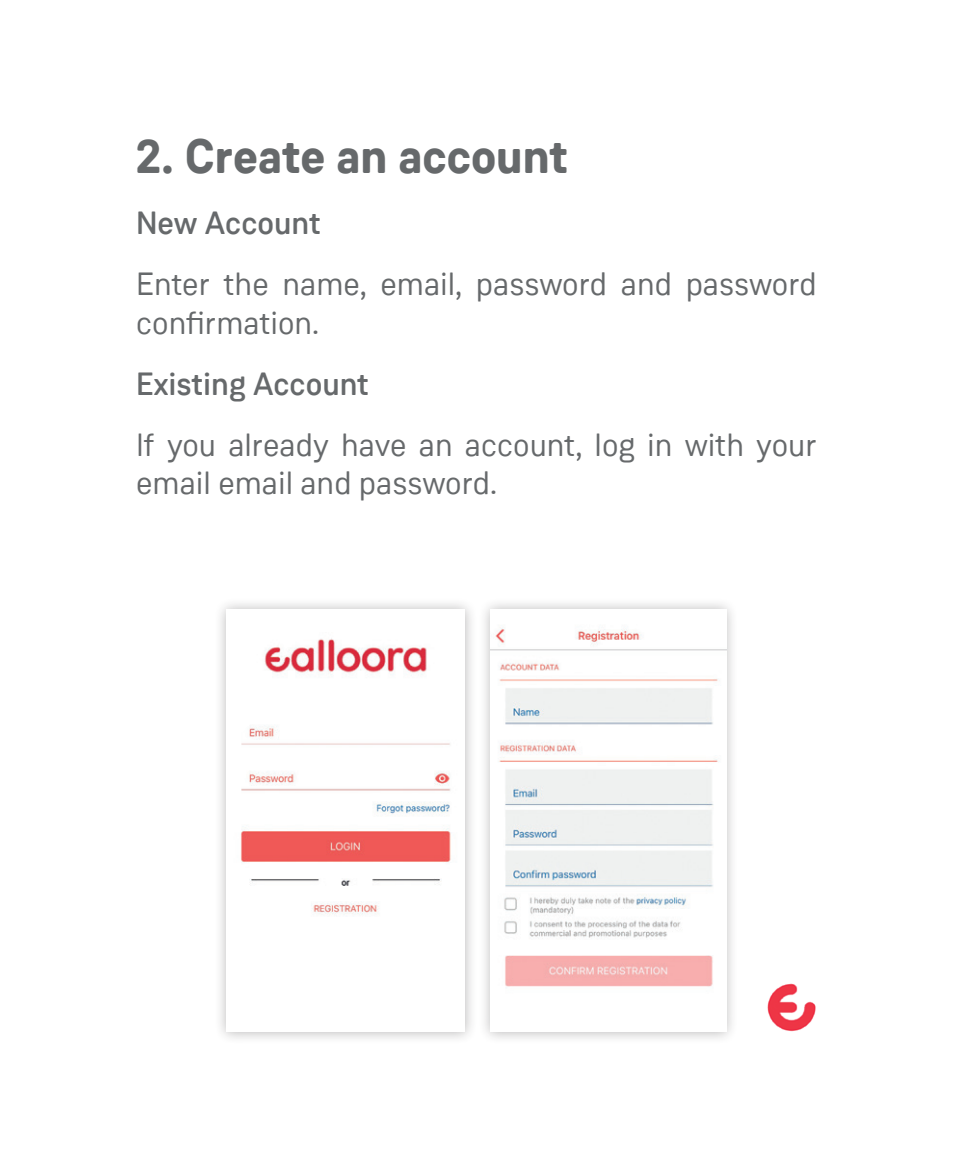
<style>
.page{position:relative;width:953px;height:1168px;background:#fff}
.page>*{position:absolute;margin:0;border:0;box-sizing:border-box;transform-origin:0 0}
.t1{font:700 48px "Weissenhof Grotesk";color:#66696b}
.t2{font:32px/38.4px "Weissenhof Grotesk";color:#66696b}
.t3{font:500 32px "Weissenhof Grotesk";color:#66696b}
</style>
<div class="page">
<img style="left:767px;top:983px;width:49px;height:49px">
<div style="left:477px;top:596px;width:261px;height:449px;background:#231f20;opacity:.32"></div>
<img style="left:490px;top:609px;width:236px;height:423px">
<div style="left:214px;top:596px;width:264px;height:449px;background:#231f20;opacity:.32"></div>
<img style="left:227px;top:609px;width:238px;height:423px">
<h1 class="t1" style="left:136px;top:126px;width:433px">2. Create an account</h1>
<p class="t3" style="left:136px;top:203px;width:186px">New Account</p>
<p class="t2" style="left:136px;top:265px;width:682px">Enter the name, email, password and password confirmation.</p>
<p class="t3" style="left:136px;top:364px;width:234px">Existing Account</p>
<p class="t2" style="left:136px;top:426px;width:682px">If you already have an account, log in with your email email and password.</p>
</div>
